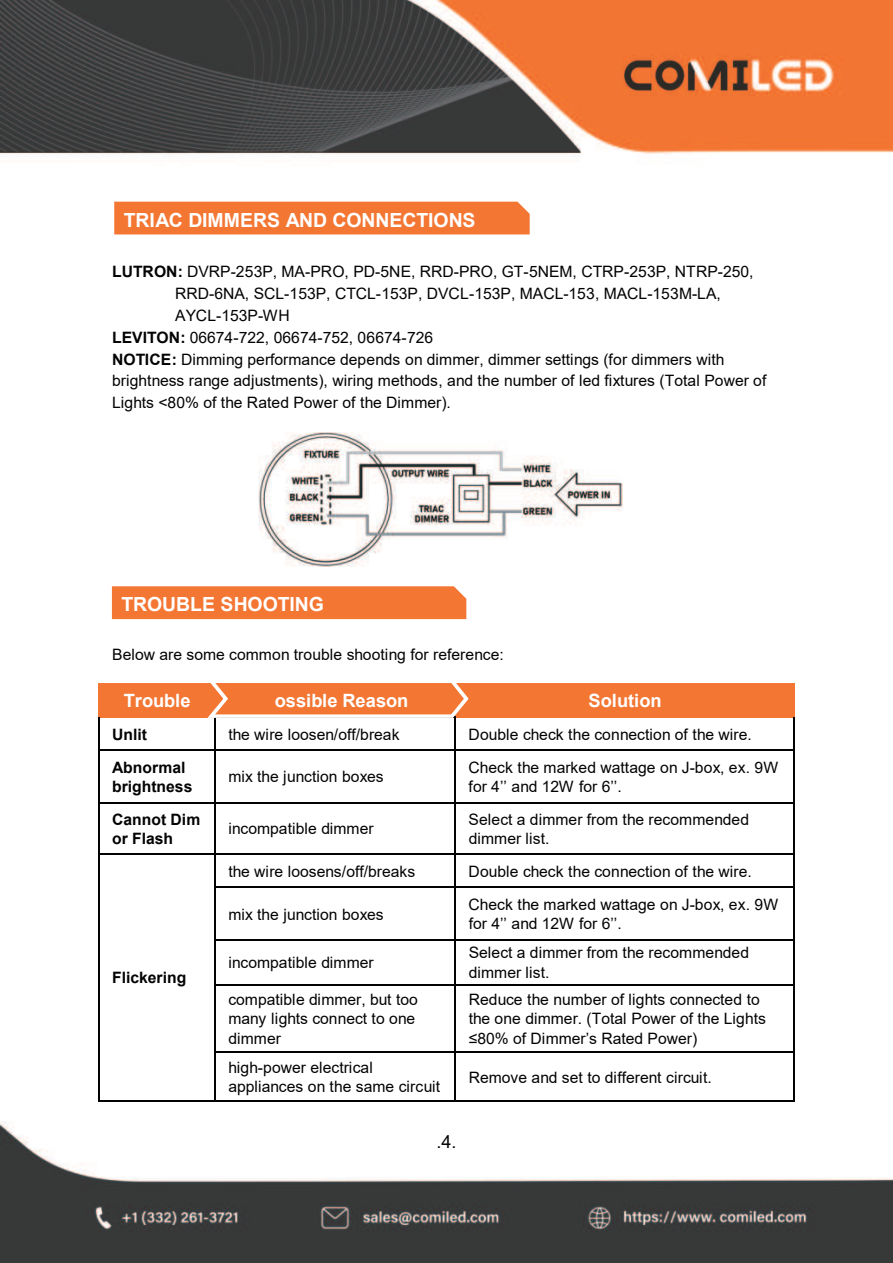
<style>
.page{position:relative;width:893px;height:1263px;background:#fff}
.page>*{position:absolute;margin:0;border:0;box-sizing:border-box;transform-origin:0 0}
.t1{font:700 19.5px "Arial";letter-spacing:-.005em;color:#fff}
.t2{font:700 18.3px "Arial";color:#fff}
.t3{font:18px "Arial";color:#030303}
.t4{font:15.75px/19.4px "Arial";color:#030303}
.t5{font:700 15.75px/19.2px "Arial";color:#030303}
.s1{font-weight:700}
.s2{color:#f37633}
</style>
<div class="page">
<img style="left:0;top:0;width:893px;height:1263px">
<img style="left:0;top:0;width:581px;height:153px">
<div style="left:99px;top:685px;width:116px;height:32px;background:#f37633"></div>
<div style="left:456px;top:685px;width:337px;height:32px;background:#f37633"></div>
<hr style="left:99px;top:684px;width:116px;height:1px;background:#f37633">
<hr style="left:456px;top:684px;width:337px;height:1px;background:#f37633">
<hr style="left:98px;top:685px;width:2px;height:32px;background:#f37633">
<hr style="left:793px;top:685px;width:2px;height:32px;background:#f37633">
<hr style="left:99px;top:716px;width:116px;height:2px;background:#f37633">
<hr style="left:456px;top:716px;width:337px;height:2px;background:#f37633">
<hr style="left:98px;top:718px;width:2px;height:32px;background:#030303">
<hr style="left:214px;top:718px;width:2px;height:32px;background:#030303">
<hr style="left:454px;top:718px;width:2px;height:32px;background:#030303">
<hr style="left:793px;top:718px;width:2px;height:32px;background:#030303">
<hr style="left:99px;top:749px;width:116px;height:2px;background:#030303">
<hr style="left:216px;top:749px;width:239px;height:2px;background:#030303">
<hr style="left:456px;top:749px;width:337px;height:2px;background:#030303">
<hr style="left:98px;top:751px;width:2px;height:51px;background:#030303">
<hr style="left:214px;top:751px;width:2px;height:51px;background:#030303">
<hr style="left:454px;top:751px;width:2px;height:51px;background:#030303">
<hr style="left:793px;top:751px;width:2px;height:51px;background:#030303">
<hr style="left:99px;top:802px;width:116px;height:1px;background:#030303">
<hr style="left:216px;top:802px;width:239px;height:1px;background:#030303">
<hr style="left:456px;top:802px;width:337px;height:1px;background:#030303">
<hr style="left:98px;top:803px;width:2px;height:50px;background:#030303">
<hr style="left:214px;top:803px;width:2px;height:50px;background:#030303">
<hr style="left:454px;top:803px;width:2px;height:50px;background:#030303">
<hr style="left:793px;top:803px;width:2px;height:50px;background:#030303">
<hr style="left:99px;top:853px;width:116px;height:2px;background:#030303">
<hr style="left:216px;top:853px;width:239px;height:2px;background:#030303">
<hr style="left:456px;top:853px;width:337px;height:2px;background:#030303">
<hr style="left:98px;top:854px;width:2px;height:33px;background:#030303">
<hr style="left:214px;top:854px;width:2px;height:33px;background:#030303">
<hr style="left:454px;top:854px;width:2px;height:33px;background:#030303">
<hr style="left:793px;top:854px;width:2px;height:33px;background:#030303">
<hr style="left:216px;top:886px;width:239px;height:2px;background:#030303">
<hr style="left:456px;top:886px;width:337px;height:2px;background:#030303">
<hr style="left:98px;top:887px;width:2px;height:52px;background:#030303">
<hr style="left:214px;top:887px;width:2px;height:52px;background:#030303">
<hr style="left:454px;top:887px;width:2px;height:52px;background:#030303">
<hr style="left:793px;top:887px;width:2px;height:52px;background:#030303">
<hr style="left:216px;top:939px;width:239px;height:1px;background:#030303">
<hr style="left:456px;top:939px;width:337px;height:1px;background:#030303">
<hr style="left:98px;top:940px;width:2px;height:44px;background:#030303">
<hr style="left:214px;top:940px;width:2px;height:44px;background:#030303">
<hr style="left:454px;top:940px;width:2px;height:44px;background:#030303">
<hr style="left:793px;top:940px;width:2px;height:44px;background:#030303">
<hr style="left:216px;top:984px;width:239px;height:1px;background:#030303">
<hr style="left:456px;top:984px;width:337px;height:1px;background:#030303">
<hr style="left:98px;top:985px;width:2px;height:67px;background:#030303">
<hr style="left:214px;top:985px;width:2px;height:67px;background:#030303">
<hr style="left:454px;top:985px;width:2px;height:67px;background:#030303">
<hr style="left:793px;top:985px;width:2px;height:67px;background:#030303">
<hr style="left:216px;top:1052px;width:239px;height:1px;background:#030303">
<hr style="left:456px;top:1052px;width:337px;height:1px;background:#030303">
<hr style="left:98px;top:1053px;width:2px;height:48px;background:#030303">
<hr style="left:99px;top:1100px;width:116px;height:2px;background:#030303">
<hr style="left:214px;top:1053px;width:2px;height:48px;background:#030303">
<hr style="left:216px;top:1100px;width:239px;height:2px;background:#030303">
<hr style="left:454px;top:1053px;width:2px;height:48px;background:#030303">
<hr style="left:456px;top:1100px;width:337px;height:2px;background:#030303">
<hr style="left:793px;top:1053px;width:2px;height:48px;background:#030303">
<div style="left:114px;top:202px;width:416px;height:32px;background:#f37633"></div>
<div style="left:112px;top:586px;width:354px;height:33px;background:#f37633"></div>
<svg style="left:207px;top:679px;width:262px;height:39px"></svg>
<img style="left:259px;top:433px;width:364px;height:133px">
<p class="t1" style="left:124px;top:212px;width:353px">TRIAC DIMMERS AND CONNECTIONS</p>
<p class="t4" style="left:112px;top:264px;width:643px"><span class="s1">LUTRON:</span> DVRP-253P, MA-PRO, PD-5NE, RRD-PRO, GT-5NEM, CTRP-253P, NTRP-250,</p>
<p class="t4" style="left:175px;top:285px;width:547px">RRD-6NA, SCL-153P, CTCL-153P, DVCL-153P, MACL-153, MACL-153M-LA,</p>
<p class="t4" style="left:175px;top:307px;width:116px">AYCL-153P-WH</p>
<p class="t4" style="left:112px;top:329px;width:322px"><span class="s1">LEVITON:</span> 06674-722, 06674-752, 06674-726</p>
<p class="t4" style="left:112px;top:351px;width:614px"><span class="s1">NOTICE:</span> Dimming performance depends on dimmer, dimmer settings (for dimmers with</p>
<p class="t4" style="left:112px;top:373px;width:656px">brightness range adjustments), wiring methods, and the number of led fixtures (Total Power of</p>
<p class="t4" style="left:112px;top:394px;width:340px">Lights &lt;80% of the Rated Power of the Dimmer).</p>
<p class="t1" style="left:121px;top:597px;width:204px">TROUBLE SHOOTING</p>
<p class="t4" style="left:112px;top:647px;width:393px">Below are some common trouble shooting for reference:</p>
<p class="t2" style="left:124px;top:693px;width:68px">Trouble</p>
<p class="t2" style="left:263px;top:693px;width:147px"><span class="s2">P</span>ossible Reason</p>
<p class="t2" style="left:589px;top:693px;width:75px">Solution</p>
<p class="t5" style="left:112px;top:726px;width:36px">Unlit</p>
<p class="t4" style="left:228px;top:726px;width:173px">the wire loosen/off/break</p>
<p class="t4" style="left:469px;top:726px;width:285px">Double check the connection of the wire.</p>
<p class="t5" style="left:112px;top:759px;width:82px">Abnormal brightness</p>
<p class="t4" style="left:228px;top:769px;width:157px">mix the junction boxes</p>
<p class="t4" style="left:469px;top:759px;width:311px">Check the marked wattage on J-box, ex. 9W for 4íí and 12W for 6íí.</p>
<p class="t5" style="left:112px;top:811px;width:90px">Cannot Dim or Flash</p>
<p class="t4" style="left:228px;top:820px;width:147px">incompatible dimmer</p>
<p class="t4" style="left:469px;top:811px;width:282px">Select a dimmer from the recommended dimmer list.</p>
<p class="t5" style="left:112px;top:970px;width:76px">Flickering</p>
<p class="t4" style="left:228px;top:863px;width:188px">the wire loosens/off/breaks</p>
<p class="t4" style="left:469px;top:863px;width:285px">Double check the connection of the wire.</p>
<p class="t4" style="left:228px;top:906px;width:157px">mix the junction boxes</p>
<p class="t4" style="left:469px;top:896px;width:311px">Check the marked wattage on J-box, ex. 9W for 4íí and 12W for 6íí.</p>
<p class="t4" style="left:228px;top:954px;width:147px">incompatible dimmer</p>
<p class="t4" style="left:469px;top:945px;width:282px">Select a dimmer from the recommended dimmer list.</p>
<p class="t4" style="left:228px;top:991px;width:191px">compatible dimmer, but too many lights connect to one dimmer</p>
<p class="t4" style="left:469px;top:991px;width:299px">Reduce the number of lights connected to the one dimmer. (Total Power of the Lights ≤80% of Dimmerís Rated Power)</p>
<p class="t4" style="left:228px;top:1059px;width:213px">high-power electrical appliances on the same circuit</p>
<p class="t4" style="left:469px;top:1069px;width:245px">Remove and set to different circuit.</p>
<p class="t3" style="left:436px;top:1135px;width:22px">.4.</p>
</div>
